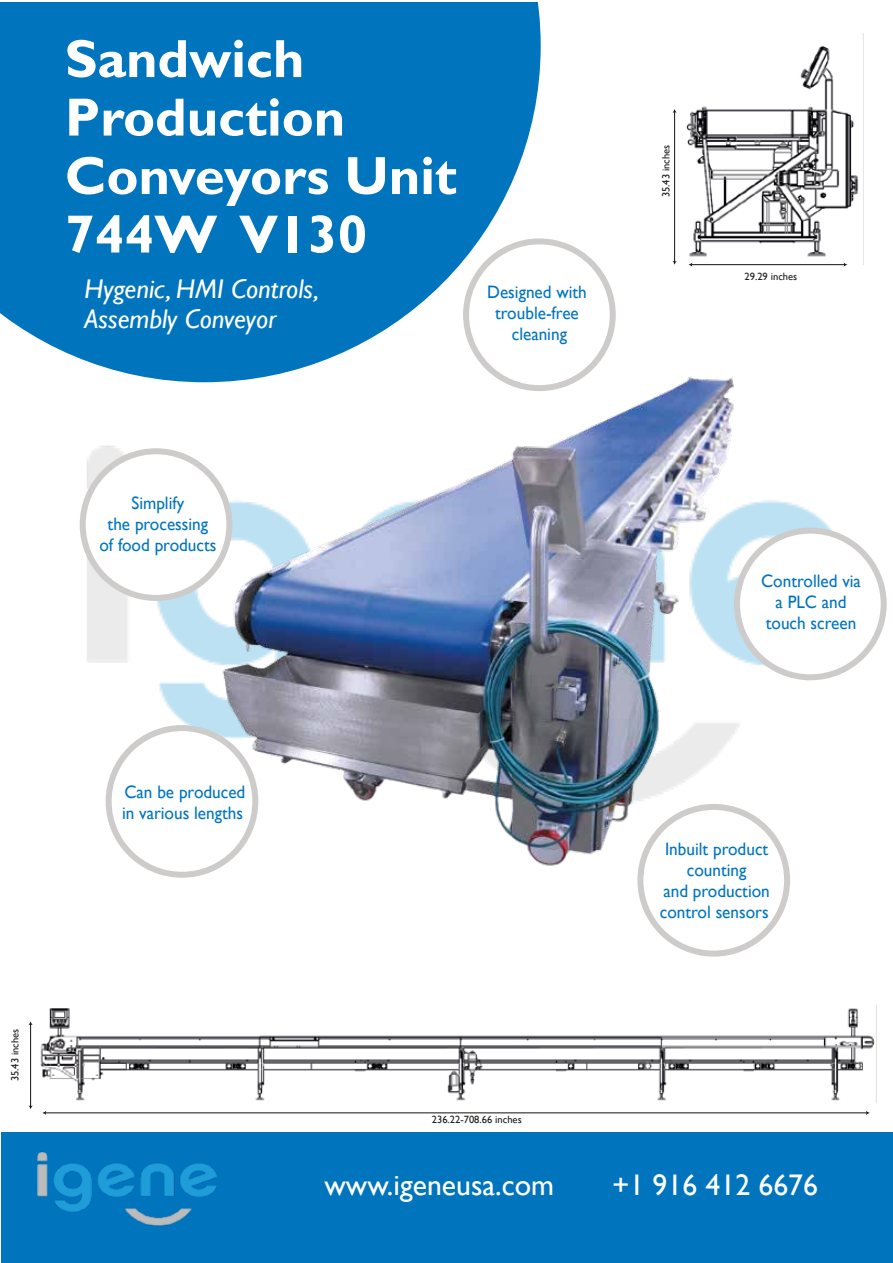
<style>
.page{position:relative;width:893px;height:1263px;background:#fff}
.page>*{position:absolute;margin:0;border:0;box-sizing:border-box;transform-origin:0 0}
.t1{font:700 54px/58.5px "Gill Sans";color:#fff}
.t2{font:29.7px "Gill Sans";color:#fff}
.t3{font:italic 27px/30px "Gill Sans";color:#fff}
.t4{font:18px/21px "Gill Sans";color:#0075be;text-align:center;scale:.96 1}
.t5{font:10.5px "Gill Sans";color:#1d1d1b}
</style>
<div class="page">
<div style="left:2px;top:1133px;width:891px;height:130px;background:#0075be"></div>
<img style="left:33px;top:1132px;width:188px;height:94px">
<img style="left:79px;top:337px;width:788px;height:580px">
<svg style="left:0;top:2px;width:541px;height:380px;background:#1580c3"></svg>
<div style="left:109px;top:728px;width:146px;height:147px;background:#fff;border-radius:50%"></div>
<div style="left:106px;top:725px;width:152px;height:153px;border:6px solid #cecbcb;border-radius:50%"></div>
<div style="left:466px;top:241px;width:147px;height:147px;background:#fff;border-radius:50%"></div>
<div style="left:463px;top:238px;width:153px;height:153px;border:6px solid #cecbcb;border-radius:50%"></div>
<div style="left:737px;top:531px;width:147px;height:146px;background:#fff;border-radius:50%"></div>
<div style="left:734px;top:528px;width:153px;height:152px;border:6px solid #cecbcb;border-radius:50%"></div>
<img style="left:215px;top:366px;width:531px;height:568px">
<div style="left:640px;top:807px;width:147px;height:146px;background:#fff;border-radius:50%"></div>
<div style="left:637px;top:804px;width:153px;height:152px;border:6px solid #cecbcb;border-radius:50%"></div>
<div style="left:83px;top:451px;width:146px;height:147px;background:#fff;border-radius:50%"></div>
<div style="left:80px;top:448px;width:152px;height:153px;border:6px solid #cecbcb;border-radius:50%"></div>
<img style="left:675px;top:46px;width:184px;height:219px">
<img style="left:40px;top:1008px;width:835px;height:93px">
<hr style="left:45px;top:1112px;width:822px;height:1px;background:#13110c">
<hr style="left:30px;top:1024px;width:1px;height:82px;background:#13110c">
<svg style="left:29px;top:1105px;width:4px;height:4px"></svg>
<hr style="left:674px;top:112px;width:1px;height:150px;background:#13110c">
<svg style="left:672px;top:261px;width:5px;height:4px"></svg>
<svg style="left:672px;top:109px;width:5px;height:4px"></svg>
<hr style="left:691px;top:264px;width:154px;height:1px;background:#13110c">
<svg style="left:843px;top:263px;width:4px;height:4px"></svg>
<h1 class="t1" style="left:65px;top:31px;width:394px">Sandwich<br>Production<br>Conveyors Unit<br>744W V130</h1>
<h3 class="t3" style="left:84px;top:275px;width:236px">Hygenic, HMI Controls,<br>Assembly Conveyor</h3>
<p class="t4" style="left:487px;top:282px;width:105px">Designed with trouble-free cleaning</p>
<p class="t4" style="left:99px;top:493px;width:123px">Simplify<br>the processing of food products</p>
<p class="t5" style="left:660px;top:197px;width:54px;rotate:-90deg">35.43 inches</p>
<p class="t5" style="left:745px;top:270px;width:54px">29.29 inches</p>
<p class="t4" style="left:761px;top:571px;width:106px">Controlled via a PLC and touch screen</p>
<p class="t5" style="left:9px;top:1081px;width:54px;rotate:-90deg">35.43 inches</p>
<p class="t4" style="left:122px;top:781px;width:130px;text-align:left">Can be produced in various lengths</p>
<p class="t5" style="left:432px;top:1113px;width:91px">236.22-708.66 inches</p>
<p class="t4" style="left:660px;top:839px;width:116px">Inbuilt product counting<br>and production control sensors</p>
<h2 class="t2" style="left:325px;top:1168px;width:231px">www.igeneusa.com</h2>
<h2 class="t2" style="left:612px;top:1168px;width:207px">+1 916 412 6676</h2>
</div>
